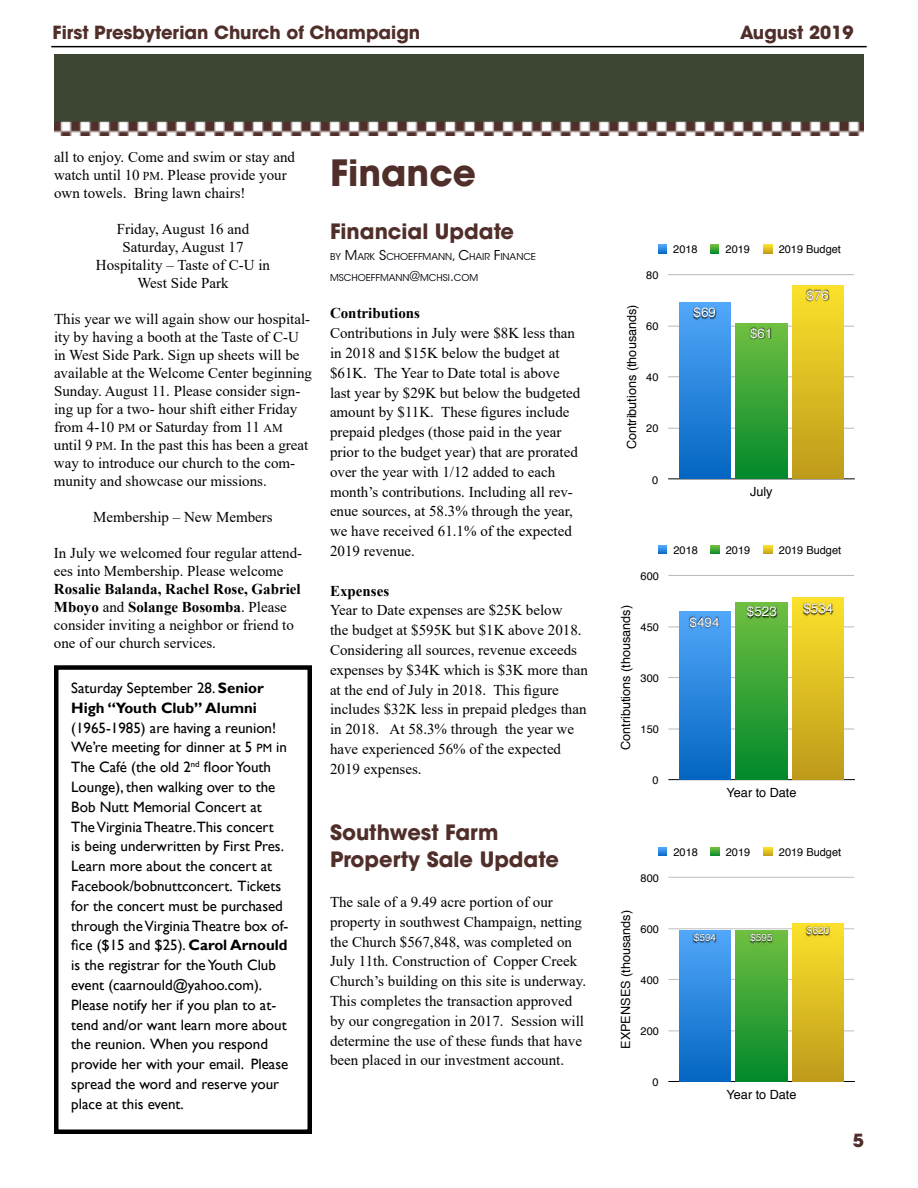
<style>
.page{position:relative;width:918px;height:1188px;background:#fff}
.page>*{position:absolute;margin:0;border:0;box-sizing:border-box;transform-origin:0 0}
.t1{font:700 36px "ITC Avant Garde Std";color:#502e2a}
.t2{font:700 21px/27px "ITC Avant Garde Std";color:#502e2a}
.t3{font:700 18px "ITC Avant Garde Std";color:#502e2a}
.t4{font:15px/19.8px "Times New Roman";color:#000}
.t5{font:15px/19.8px "Gill Sans";color:#000}
.t6{font:700 15px/19.8px "Gill Sans";color:#000}
.t7{font:700 15px "Times New Roman";color:#000}
.t8{font:13.5px "Helvetica";color:#fff}
.t9{font:12.6px "Helvetica";color:#000}
.t10{font:10.95px "Helvetica";color:#000}
.t11{font:10.2px "Helvetica";color:#fff}
.t12{font:9.45px "ITC Avant Garde Std";color:#00000a}
.s1{font-size:12px}
.s2{font-weight:700}
.s3{font-weight:400}
.s4{font-size:13.5px}
</style>
<div class="page">
<hr style="left:51px;top:46px;width:816px;height:1px;background:#000">
<img style="left:54px;top:54px;width:810px;height:82px">
<hr style="left:668px;top:428px;width:186px;height:1px;background:#b8b8b8">
<hr style="left:668px;top:376px;width:186px;height:1px;background:#b8b8b8">
<hr style="left:668px;top:326px;width:186px;height:1px;background:#b8b8b8">
<hr style="left:668px;top:274px;width:186px;height:1px;background:#b8b8b8">
<hr style="left:669px;top:478px;width:185px;height:1px;background:#000">
<div style="left:792px;top:285px;width:52px;height:193px;background:linear-gradient(to bottom,#fce12b,#bf9b1b)"></div>
<div style="left:736px;top:323px;width:51px;height:155px;background:linear-gradient(to bottom,#70bf41,#02892b)"></div>
<div style="left:679px;top:303px;width:52px;height:175px;background:linear-gradient(to bottom,#52a7f9,#0466c1)"></div>
<img style="left:806px;top:289px;width:23px;height:14px">
<img style="left:749px;top:327px;width:22px;height:14px">
<img style="left:693px;top:306px;width:23px;height:15px">
<svg style="left:658px;top:245px;width:9px;height:8px"></svg>
<svg style="left:710px;top:245px;width:9px;height:8px"></svg>
<svg style="left:764px;top:245px;width:8px;height:8px"></svg>
<hr style="left:668px;top:729px;width:186px;height:1px;background:#b8b8b8">
<hr style="left:668px;top:677px;width:186px;height:1px;background:#b8b8b8">
<hr style="left:668px;top:627px;width:186px;height:1px;background:#b8b8b8">
<hr style="left:668px;top:575px;width:186px;height:1px;background:#b8b8b8">
<hr style="left:669px;top:779px;width:185px;height:1px;background:#000">
<div style="left:792px;top:598px;width:52px;height:181px;background:linear-gradient(to bottom,#fbe12b,#bf9b1a)"></div>
<div style="left:736px;top:602px;width:51px;height:177px;background:linear-gradient(to bottom,#70bf41,#01882b)"></div>
<div style="left:679px;top:611px;width:52px;height:168px;background:linear-gradient(to bottom,#52a7fa,#0466c1)"></div>
<img style="left:803px;top:602px;width:32px;height:14px">
<img style="left:746px;top:605px;width:31px;height:15px">
<img style="left:689px;top:616px;width:32px;height:14px">
<svg style="left:658px;top:546px;width:9px;height:8px"></svg>
<svg style="left:711px;top:546px;width:8px;height:8px"></svg>
<svg style="left:764px;top:546px;width:8px;height:8px"></svg>
<hr style="left:668px;top:1030px;width:186px;height:1px;background:#bfbfbf">
<hr style="left:668px;top:979px;width:186px;height:1px;background:#bfbfbf">
<hr style="left:668px;top:928px;width:186px;height:1px;background:#bfbfbf">
<hr style="left:668px;top:877px;width:186px;height:1px;background:#bfbfbf">
<hr style="left:669px;top:1081px;width:185px;height:1px;background:#000">
<div style="left:792px;top:923px;width:52px;height:158px;background:linear-gradient(to bottom,#fbe12b,#bf9b1b)"></div>
<div style="left:736px;top:930px;width:51px;height:151px;background:linear-gradient(to bottom,#70bf41,#01892b)"></div>
<div style="left:679px;top:930px;width:52px;height:151px;background:linear-gradient(to bottom,#52a7f9,#0466c1)"></div>
<img style="left:806px;top:926px;width:24px;height:12px">
<img style="left:749px;top:933px;width:25px;height:11px">
<img style="left:693px;top:933px;width:24px;height:11px">
<svg style="left:658px;top:847px;width:9px;height:9px"></svg>
<svg style="left:711px;top:847px;width:8px;height:9px"></svg>
<svg style="left:764px;top:847px;width:8px;height:9px"></svg>
<div style="left:54px;top:665px;width:258px;height:469px;border:4px solid #000"></div>
<p class="t3" style="left:53px;top:21px;width:369px">First Presbyterian Church of Champaign</p>
<p class="t3" style="left:740px;top:21px;width:115px">August 2019</p>
<p class="t4" style="left:54px;top:147px;width:243px;line-height:18px">all to enjoy. Come and swim or stay and watch until 10 <span class="s1">PM</span>. Please provide your own towels. Bring lawn chairs!</p>
<p class="t4" style="left:96px;top:219px;width:176px;line-height:18px;text-align:center">Friday, August 16 and<br>Saturday, August 17<br>Hospitality – Taste of C-U in<br>West Side Park</p>
<p class="t4" style="left:54px;top:309px;width:260px;line-height:18px">This year we will again show our hospital&shy;ity by having a booth at the Taste of C-U in West Side Park. Sign up sheets will be available at the Welcome Center beginning Sunday. August 11. Please consider sign&shy;ing up for a two- hour shift either Friday from 4-10 <span class="s1">PM</span> or Saturday from 11 <span class="s1">AM </span>until 9 <span class="s1">PM</span>. In the past this has been a great way to introduce our church to the com&shy;munity and showcase our missions.</p>
<p class="t4" style="left:93px;top:506px;width:181px">Membership – New Members</p>
<p class="t4" style="left:54px;top:543px;width:250px;line-height:18px">In July we welcomed four regular attend&shy;ees into Membership. Please welcome</p>
<p class="t4" style="left:54px;top:579px;width:248px;line-height:18px"><span class="s2">Rosalie Balanda, Rachel Rose, Gabriel Mboyo</span> and <span class="s2">Solange Bosomba</span>. Please consider inviting a neighbor or friend to one of our church services.</p>
<p class="t6" style="left:71px;top:678px;width:194px"><span class="s3">Saturday September 28.</span> Senior<br>High “Youth Club” Alumni</p>
<p class="t5" style="left:71px;top:718px;width:219px">(1965-1985) are having a reunion!<br>We’re meeting for dinner at 5 <span class="s1">PM</span> in<br>The Café (the old 2<sup>nd</sup> floor Youth<br>Lounge), then walking over to the<br>Bob Nutt Memorial Concert at<br>The Virginia Theatre.This concert<br>is being underwritten by First Pres.<br>Learn more about the concert at<br>Facebook/bobnuttconcert. Tickets for the concert must be purchased through the Virginia Theatre box of&shy;fice ($15 and $25). <span class="s2">Carol Arnould </span>is the registrar for the Youth Club event (caarnould@yahoo.com).<br>Please notify her if you plan to at&shy;tend and/or want learn more about the reunion. When you respond provide her with your email. Please spread the word and reserve your place at this event.</p>
<h1 class="t1" style="left:330px;top:150px;width:148px">Finance</h1>
<h2 class="t2" style="left:330px;top:217px;width:186px">Financial Update</h2>
<p class="t12" style="left:330px;top:250px;width:208px">BY <span class="s4">M</span>ARK <span class="s4">S</span>CHOEFFMANN<span class="s4">, C</span>HAIR <span class="s4">F</span>INANCE</p>
<p class="t12" style="left:330px;top:271px;width:148px">MSCHOEFFMANN<span class="s4">@</span>MCHSI<span class="s4">.</span>COM</p>
<p class="t7" style="left:330px;top:303px;width:92px">Contributions</p>
<p class="t4" style="left:330px;top:323px;width:252px">Contributions in July were $8K less than in 2018 and $15K below the budget at $61K. The Year to Date total is above last year by $29K but below the budgeted amount by $11K. These figures include prepaid pledges (those paid in the year prior to the budget year) that are prorated over the year with 1/12 added to each month’s contributions. Including all rev&shy;enue sources, at 58.3% through the year, we have received 61.1% of the expected 2019 revenue.</p>
<p class="t7" style="left:330px;top:580px;width:61px">Expenses</p>
<p class="t4" style="left:330px;top:600px;width:259px">Year to Date expenses are $25K below<br>the budget at $595K but $1K above 2018.<br>Considering all sources, revenue exceeds expenses by $34K which is $3K more than at the end of July in 2018. This figure includes $32K less in prepaid pledges than in 2018. At 58.3% through the year we have experienced 56% of the expected 2019 expenses.</p>
<h2 class="t2" style="left:330px;top:819px;width:230px">Southwest Farm<br>Property Sale Update</h2>
<p class="t4" style="left:330px;top:892px;width:258px">The sale of a 9.49 acre portion of our property in southwest Champaign, netting the Church $567,848, was completed on July 11th. Construction of Copper Creek Church’s building on this site is underway.<br>This completes the transaction approved by our congregation in 2017. Session will determine the use of these funds that have been placed in our investment account.</p>
<p class="t10" style="left:646px;top:267px;width:14px">80</p>
<p class="t9" style="left:622px;top:449px;width:146px;rotate:-90deg">Contributions (thousands)</p>
<p class="t10" style="left:646px;top:318px;width:14px">60</p>
<p class="t10" style="left:646px;top:369px;width:14px">40</p>
<p class="t10" style="left:646px;top:420px;width:14px">20</p>
<p class="t10" style="left:652px;top:471px;width:8px">0</p>
<p class="t10" style="left:673px;top:241px;width:26px">2018</p>
<p class="t10" style="left:726px;top:241px;width:26px">2019</p>
<p class="t10" style="left:779px;top:241px;width:64px">2019 Budget</p>
<p class="t8" style="left:694px;top:302px;width:24px">$69</p>
<p class="t8" style="left:750px;top:322px;width:24px">$61</p>
<p class="t8" style="left:807px;top:284px;width:24px">$76</p>
<p class="t9" style="left:750px;top:482px;width:24px">July</p>
<p class="t10" style="left:641px;top:568px;width:20px">600</p>
<p class="t9" style="left:616px;top:750px;width:146px;rotate:-90deg">Contributions (thousands)</p>
<p class="t10" style="left:641px;top:618px;width:20px">450</p>
<p class="t10" style="left:641px;top:670px;width:20px">300</p>
<p class="t10" style="left:641px;top:721px;width:20px">150</p>
<p class="t10" style="left:652px;top:772px;width:8px">0</p>
<p class="t10" style="left:674px;top:542px;width:26px">2018</p>
<p class="t10" style="left:726px;top:542px;width:26px">2019</p>
<p class="t10" style="left:779px;top:542px;width:64px">2019 Budget</p>
<p class="t8" style="left:690px;top:611px;width:32px">$494</p>
<p class="t8" style="left:747px;top:601px;width:32px">$523</p>
<p class="t8" style="left:803px;top:598px;width:32px">$534</p>
<p class="t9" style="left:727px;top:783px;width:71px">Year to Date</p>
<p class="t10" style="left:641px;top:870px;width:20px">800</p>
<p class="t9" style="left:616px;top:1049px;width:140px;rotate:-90deg">EXPENSES (thousands)</p>
<p class="t10" style="left:641px;top:920px;width:20px">600</p>
<p class="t10" style="left:641px;top:972px;width:20px">400</p>
<p class="t10" style="left:641px;top:1022px;width:20px">200</p>
<p class="t10" style="left:652px;top:1074px;width:8px">0</p>
<p class="t10" style="left:674px;top:844px;width:26px">2018</p>
<p class="t10" style="left:726px;top:844px;width:26px">2019</p>
<p class="t10" style="left:779px;top:844px;width:64px">2019 Budget</p>
<p class="t11" style="left:694px;top:930px;width:24px">$594</p>
<p class="t11" style="left:750px;top:930px;width:24px">$595</p>
<p class="t11" style="left:807px;top:923px;width:24px">$620</p>
<p class="t9" style="left:727px;top:1085px;width:71px">Year to Date</p>
<p class="t3" style="left:853px;top:1129px;width:13px">5</p>
</div>
